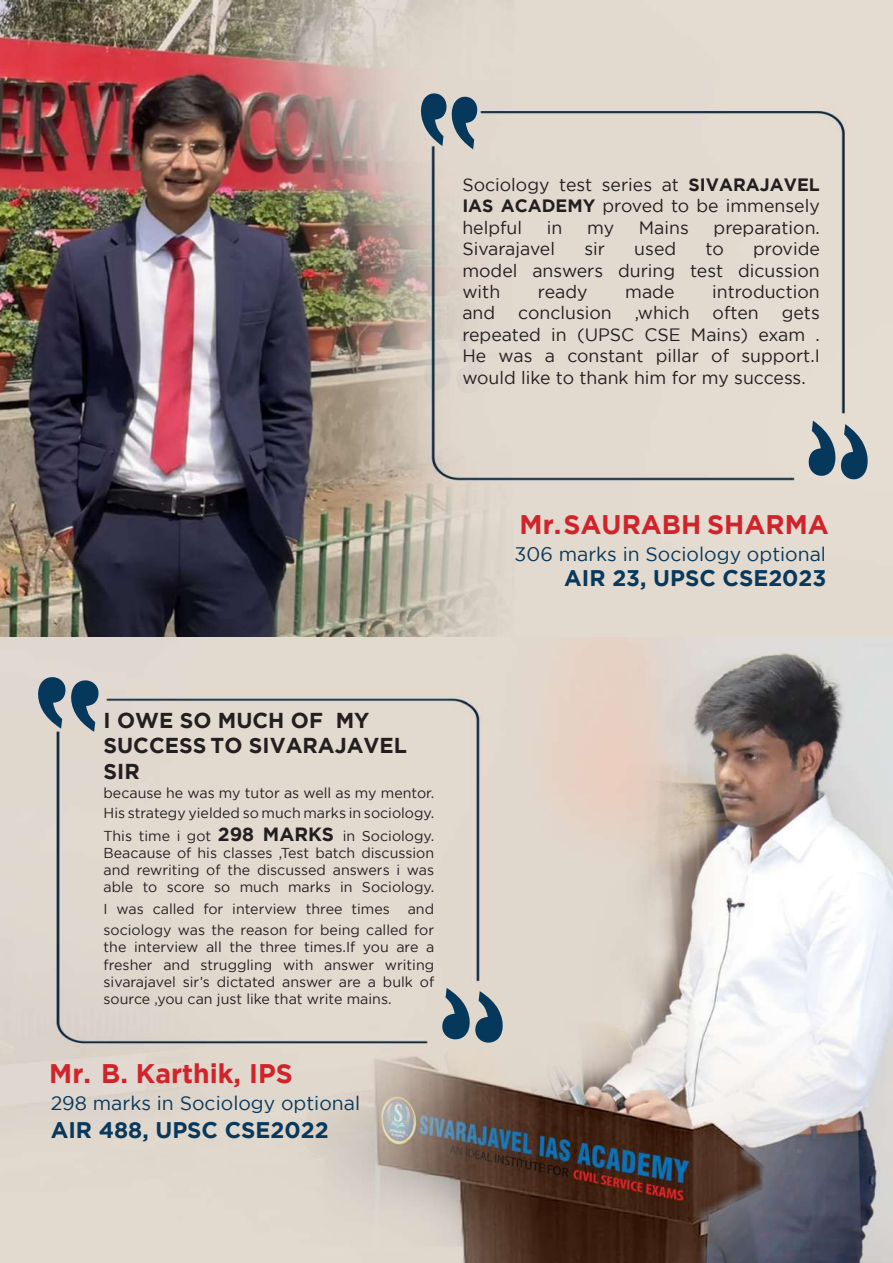
<style>
.page{position:relative;width:893px;height:1263px;background:#fff}
.page>*{position:absolute;margin:0;border:0;box-sizing:border-box;transform-origin:0 0}
.t1{font:700 26.85px "Gotham";color:#d1232a}
.t2{font:700 22.65px "Gotham";color:#08385c}
.t3{font:700 21.6px/25.8px "Gotham";color:#231f20}
.t4{font:19.65px "Gotham";color:#08385c}
.t5{font:17.85px/21.5px "Gotham";color:#231f20;text-align:justify}
.t6{font:14.4px/17.2px "Gotham";color:#231f20}
.s1{font-weight:700}
.s2{font-weight:700;font-size:19.2px}
</style>
<div class="page">
<img style="left:0;top:636px;width:893px;height:627px">
<img style="left:0;top:0;width:893px;height:636px">
<p class="t5" style="left:462px;top:173px;width:359px">Sociology test series at <span class="s1">SIVARAJAVEL IAS ACADEMY</span> proved to be immensely helpful</p>
<p class="t5" style="left:547px;top:216px;width:17px">in</p>
<p class="t5" style="left:587px;top:216px;width:29px">my</p>
<p class="t5" style="left:639px;top:216px;width:51px">Mains</p>
<p class="t5" style="left:714px;top:216px;width:108px">preparation.</p>
<p class="t5" style="left:462px;top:238px;width:94px">Sivarajavel</p>
<p class="t5" style="left:584px;top:238px;width:22px">sir</p>
<p class="t5" style="left:634px;top:238px;width:43px">used</p>
<p class="t5" style="left:706px;top:238px;width:20px">to</p>
<p class="t5" style="left:462px;top:238px;width:359px;text-indent:291px">provide model answers during test dicussion with</p>
<p class="t5" style="left:538px;top:281px;width:51px">ready</p>
<p class="t5" style="left:625px;top:281px;width:51px">made</p>
<p class="t5" style="left:712px;top:281px;width:109px">introduction</p>
<p class="t5" style="left:462px;top:302px;width:34px">and</p>
<p class="t5" style="left:518px;top:302px;width:95px">conclusion</p>
<p class="t5" style="left:635px;top:302px;width:56px">,which</p>
<p class="t5" style="left:713px;top:302px;width:48px">often</p>
<p class="t5" style="left:462px;top:302px;width:359px;text-indent:319px">gets repeated in (UPSC CSE Mains) exam .<br>He was a constant pillar of support.I would like to thank him for my success.</p>
<h3 class="t3" style="left:104px;top:706px;width:305px">I OWE SO MUCH OF MY<br>SUCCESS TO SIVARAJAVEL<br>SIR</h3>
<p class="t6" style="left:104px;top:783px;width:332px;line-height:19.2px">because he was my tutor as well as my mentor.<br>His strategy yielded so much marks in sociology.</p>
<p class="t6" style="left:104px;top:826px;width:332px;text-align:justify">This time i got <span class="s2">298 MARKS</span> in Sociology.<br>Beacause of his classes ,Test batch discussion and rewriting of the discussed answers i was able to score so much marks in Sociology.</p>
<p class="t6" style="left:104px;top:897px;width:332px;line-height:21.6px">I was called for interview three times and sociology was the reason for being called for</p>
<p class="t6" style="left:104px;top:938px;width:332px;text-align:justify">the interview all the three times.If you are a fresher and struggling with answer writing sivarajavel sir’s dictated answer are a bulk of source ,you can just like that write mains.</p>
<h1 class="t1" style="left:49px;top:1058px;width:245px">Mr. B. Karthik, IPS</h1>
<h2 class="t2" style="left:51px;top:1117px;width:279px">AIR 488, UPSC CSE2022</h2>
<h3 class="t4" style="left:51px;top:1092px;width:311px">298 marks in Sociology optional</h3>
<h1 class="t1" style="left:520px;top:509px;width:311px">Mr.SAURABH SHARMA</h1>
<h2 class="t2" style="left:564px;top:565px;width:264px">AIR 23, UPSC CSE2023</h2>
<h3 class="t4" style="left:515px;top:543px;width:313px">306 marks in Sociology optional</h3>
</div>
